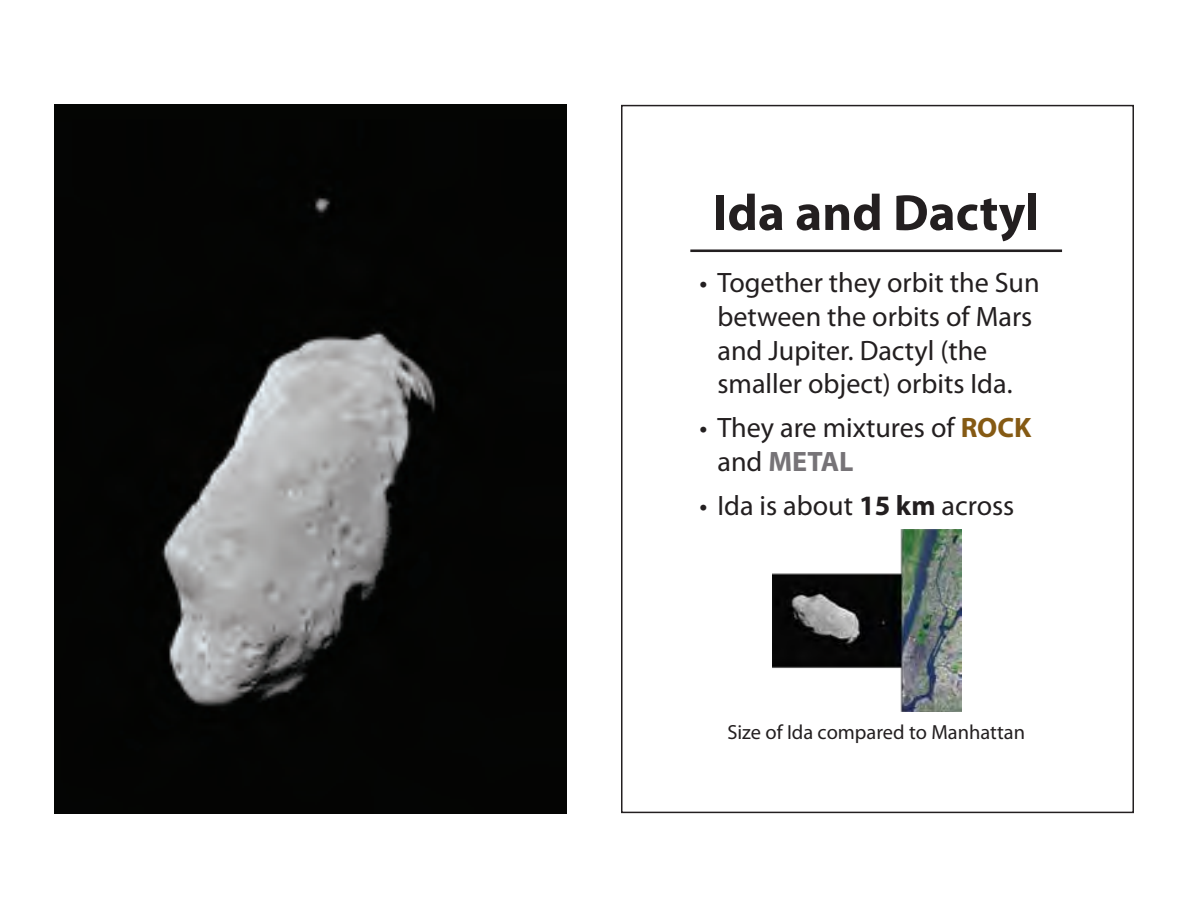
<style>
.page{position:relative;width:1188px;height:918px;background:#fff}
.page>*{position:absolute;margin:0;border:0;box-sizing:border-box;transform-origin:0 0}
.t1{font:700 51.15px "Myriad Pro";color:#231f20}
.t2{font:28.2px/33.8px "Myriad Pro";color:#231f20}
.t3{font:20.4px "Myriad Pro";color:#231f20}
.s1{font-weight:700;color:#855a14}
.s2{font-weight:700;color:#767377}
.s3{font-weight:700}
</style>
<div class="page">
<hr style="left:690px;top:249px;width:372px;height:3px;background:#231f20">
<img style="left:773px;top:529px;width:188px;height:182px">
<img style="left:54px;top:105px;width:513px;height:708px">
<div style="left:621px;top:105px;width:513px;height:708px;border:2px solid #231f20"></div>
<p class="t1" style="left:713px;top:179px;width:328px">Ida and Dactyl</p>
<p class="t2" style="left:717px;top:265px;width:324px;text-indent:-18px">• Together they orbit the Sun between the orbits of Mars and Jupiter. Dactyl (the smaller object) orbits Ida.</p>
<p class="t2" style="left:717px;top:411px;width:316px;text-indent:-18px">• They are mixtures of <span class="s1">ROCK </span>and <span class="s2">METAL</span></p>
<p class="t2" style="left:700px;top:488px;width:316px">• Ida is about <span class="s3">15 km</span> across</p>
<p class="t3" style="left:727px;top:720px;width:299px">Size of Ida compared to Manhattan</p>
</div>
